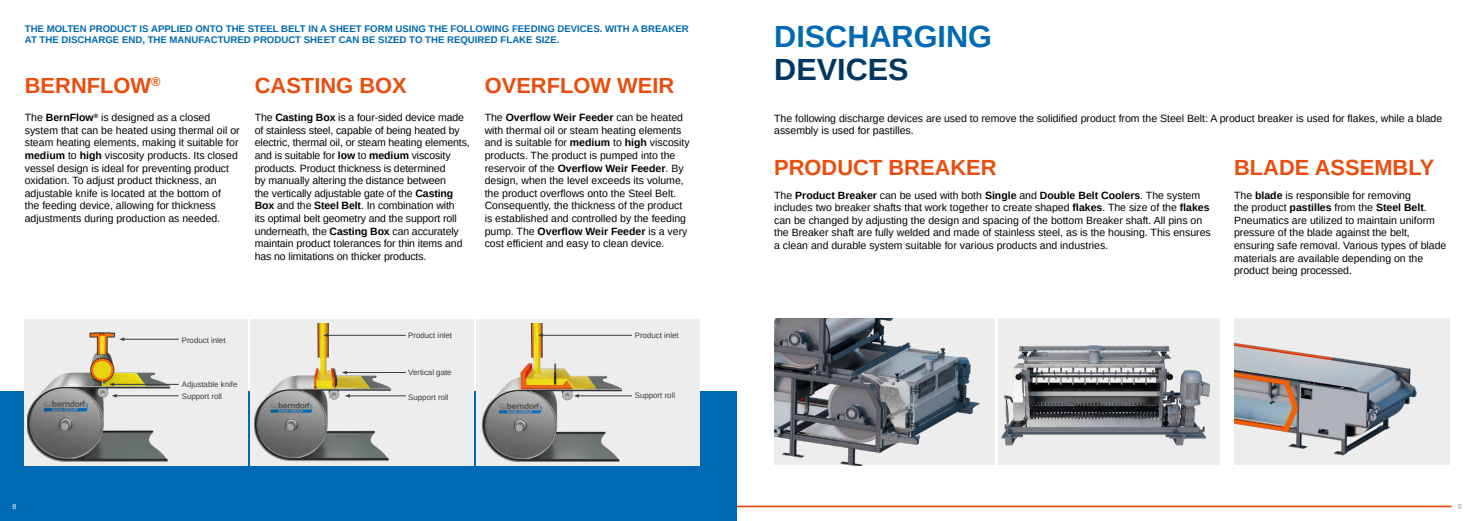
<style>
.page{position:relative;width:1474px;height:521px;background:#fff}
.page>*{position:absolute;margin:0;border:0;box-sizing:border-box;transform-origin:0 0}
.DE_Überschrift{font:700 30.62px/33.2px "Liberation Sans";color:#0069b4}
.DE_Zwischenüberschrift{font:700 21.88px "Liberation Sans";color:#e94e0f}
.DE_Lauftext{font:10.5px/12.6px "Liberation Sans";color:#000}
.DE_Lauftext-2{font:700 9.62px "Liberation Sans";color:#0069b4}
.DE_Fußzeile{font:7.88px "Liberation Sans";color:#3c3c3b}
.t1{font:7px "Liberation Sans";color:#fff}
.t2{font:7px "Liberation Sans";color:#9d9d9c}
.s1{font-weight:700}
.s2{color:#003761}
</style>
<div class="page">
<svg style="left:737px;top:505px;width:715px;height:3px"></svg>
<div style="left:0;top:392px;width:737px;height:129px;background:#0069b4"></div>
<img style="left:998px;top:319px;width:221px;height:146px">
<img style="left:774px;top:319px;width:221px;height:146px">
<div style="left:25px;top:319px;width:223px;height:147px;background:#ededed"></div>
<div style="left:251px;top:319px;width:223px;height:147px;background:#ededed"></div>
<div style="left:476px;top:319px;width:223px;height:147px;background:#ededed"></div>
<img style="left:27px;top:332px;width:152px;height:130px">
<img style="left:483px;top:323px;width:139px;height:139px">
<img style="left:254px;top:324px;width:143px;height:138px">
<hr style="left:327px;top:335px;width:79px;height:1px;background:#3c3c3b">
<svg style="left:323px;top:333px;width:5px;height:4px"></svg>
<hr style="left:541px;top:335px;width:91px;height:1px;background:#3c3c3b">
<svg style="left:538px;top:333px;width:5px;height:4px"></svg>
<hr style="left:345px;top:372px;width:61px;height:1px;background:#3c3c3b">
<svg style="left:342px;top:371px;width:5px;height:3px"></svg>
<hr style="left:348px;top:396px;width:58px;height:1px;background:#3c3c3b">
<svg style="left:345px;top:394px;width:5px;height:4px"></svg>
<hr style="left:577px;top:396px;width:55px;height:1px;background:#3c3c3b">
<svg style="left:574px;top:394px;width:5px;height:4px"></svg>
<img style="left:1234px;top:319px;width:215px;height:145px">
<hr style="left:123px;top:339px;width:56px;height:1px;background:#3c3c3b">
<svg style="left:119px;top:337px;width:5px;height:4px"></svg>
<hr style="left:115px;top:395px;width:64px;height:1px;background:#3c3c3b">
<svg style="left:112px;top:394px;width:5px;height:4px"></svg>
<hr style="left:113px;top:384px;width:66px;height:1px;background:#3c3c3b">
<svg style="left:109px;top:382px;width:5px;height:4px"></svg>
<p class="DE_Lauftext-2" style="left:25px;top:22px;width:665px">THE MOLTEN PRODUCT IS APPLIED ONTO THE STEEL BELT IN A SHEET FORM USING THE FOLLOWING FEEDING DEVICES. WITH A BREAKER</p>
<p class="DE_Lauftext-2" style="left:25px;top:33px;width:536px">AT THE DISCHARGE END, THE MANUFACTURED PRODUCT SHEET CAN BE SIZED TO THE REQUIRED FLAKE SIZE.</p>
<p class="DE_Zwischenüberschrift" style="left:25px;top:70px;width:137px">BERNFLOW<sup>®</sup></p>
<p class="DE_Zwischenüberschrift" style="left:255px;top:70px;width:153px">CASTING BOX</p>
<p class="DE_Zwischenüberschrift" style="left:484px;top:70px;width:191px">OVERFLOW WEIR</p>
<p class="DE_Lauftext" style="left:25px;top:111px;width:216px">The <span class="s1">BernFlow</span><sup>®</sup> is designed as a closed system that can be heated using thermal oil or steam heating elements, making it suitable for <span class="s1">medium</span> to <span class="s1">high</span> viscosity products. Its closed vessel design is ideal for preventing product oxidation. To adjust product thickness, an adjustable knife is located at the bottom of<br>the feeding device, allowing for thickness adjustments during production as needed.</p>
<p class="DE_Lauftext" style="left:255px;top:111px;width:216px">The <span class="s1">Casting Box</span> is a four-sided device made of stainless steel, capable of being heated by electric, thermal oil, or steam heating elements, and is suitable for <span class="s1">low</span> to <span class="s1">medium</span> viscosity products. Product thickness is determined<br>by manually altering the distance between<br>the vertically adjustable gate of the <span class="s1">Casting Box</span> and the <span class="s1">Steel Belt</span>. In combination with<br>its optimal belt geometry and the support roll underneath, the <span class="s1">Casting Box</span> can accurately maintain product tolerances for thin items and has no limitations on thicker products.</p>
<p class="DE_Lauftext" style="left:484px;top:111px;width:206px">The <span class="s1">Overflow Weir Feeder</span> can be heated with thermal oil or steam heating elements and is suitable for <span class="s1">medium</span> to <span class="s1">high</span> viscosity products. The product is pumped into the reservoir of the <span class="s1">Overflow Weir Feeder</span>. By design, when the level exceeds its volume, the product overflows onto the Steel Belt.<br>Consequently, the thickness of the product is established and controlled by the feeding pump. The <span class="s1">Overflow Weir Feeder</span> is a very cost efficient and easy to clean device.</p>
<p class="DE_Fußzeile" style="left:182px;top:335px;width:45px">Product inlet</p>
<p class="DE_Fußzeile" style="left:182px;top:379px;width:57px">Adjustable knife</p>
<p class="DE_Fußzeile" style="left:182px;top:392px;width:42px">Support roll</p>
<p class="DE_Fußzeile" style="left:408px;top:330px;width:45px">Product inlet</p>
<p class="DE_Fußzeile" style="left:635px;top:330px;width:45px">Product inlet</p>
<p class="DE_Fußzeile" style="left:408px;top:368px;width:45px">Vertical gate</p>
<p class="DE_Fußzeile" style="left:408px;top:392px;width:42px">Support roll</p>
<p class="DE_Fußzeile" style="left:635px;top:390px;width:42px">Support roll</p>
<p class="DE_Überschrift" style="left:774px;top:20px;width:219px">DISCHARGING<br><span class="s2">DEVICES</span></p>
<p class="DE_Lauftext" style="left:774px;top:112px;width:669px">The following discharge devices are used to remove the solidified product from the Steel Belt: A product breaker is used for flakes, while a blade assembly is used for pastilles.</p>
<p class="DE_Zwischenüberschrift" style="left:774px;top:152px;width:224px">PRODUCT BREAKER</p>
<p class="DE_Zwischenüberschrift" style="left:1234px;top:152px;width:202px">BLADE ASSEMBLY</p>
<p class="DE_Lauftext" style="left:774px;top:189px;width:438px">The <span class="s1">Product Breaker</span> can be used with both <span class="s1">Single</span> and <span class="s1">Double Belt Coolers</span>. The system includes two breaker shafts that work together to create shaped <span class="s1">flakes</span>. The size of the <span class="s1">flakes </span>can be changed by adjusting the design and spacing of the bottom Breaker shaft. All pins on the Breaker shaft are fully welded and made of stainless steel, as is the housing. This ensures a clean and durable system suitable for various products and industries.</p>
<p class="DE_Lauftext" style="left:1234px;top:189px;width:214px">The <span class="s1">blade</span> is responsible for removing<br>the product <span class="s1">pastilles</span> from the <span class="s1">Steel Belt</span>.<br>Pneumatics are utilized to maintain uniform pressure of the blade against the belt, ensuring safe removal. Various types of blade materials are available depending on the product being processed.</p>
<p class="t1" style="left:12px;top:502px;width:5px">8</p>
<p class="t2" style="left:1457px;top:502px;width:5px">9</p>
</div>
